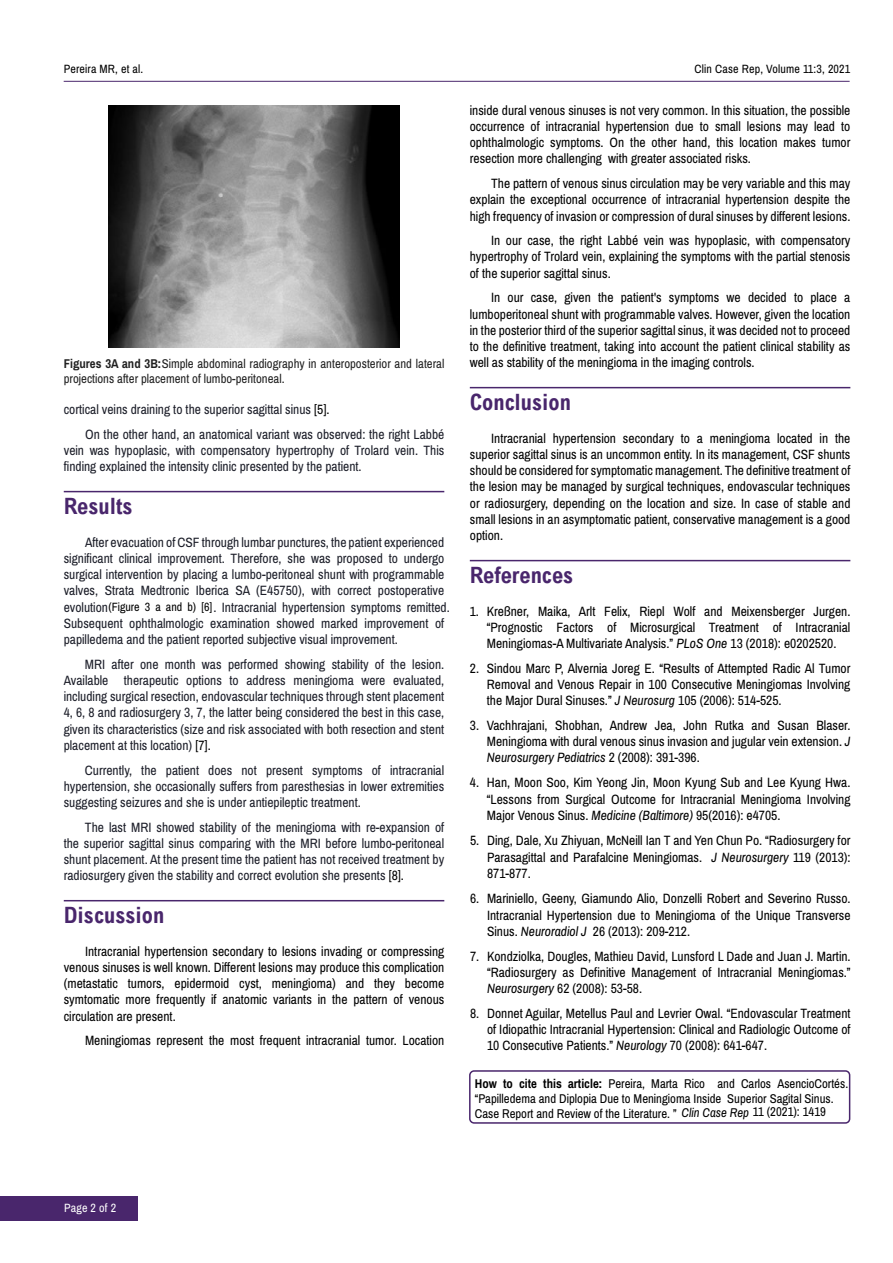
<style>
.page{position:relative;width:893px;height:1263px;background:#fff}
.page>*{position:absolute;margin:0;border:0;box-sizing:border-box;transform-origin:0 0}
.t1{font:700 condensed 22.5px "Arial";color:#49266c}
.t2{font:13.5px/16.2px "Archivo Narrow";color:#000;text-align:justify}
.t3{font:13.5px/16.2px "Archivo Narrow";color:#1c1e29}
.t4{font:12.75px/15px "Archivo Narrow";color:#000}
.t5{font:12.75px/15.3px "Archivo Narrow";color:#212121}
.t6{font:12px "Archivo Narrow";letter-spacing:.015em;color:#000}
.t7{font:12px "Archivo Narrow";letter-spacing:.015em;color:#fff}
.s1{font-weight:700}
.s2{color:#000}
.s3{font-size:12px;color:#000}
.s4{font-style:italic}
</style>
<div class="page">
<hr style="left:64px;top:81px;width:786px;height:1px;background:#49266c">
<div style="left:0;top:1196px;width:137px;height:24px;background:#49266c"></div>
<hr style="left:64px;top:491px;width:380px;height:1px;background:#49266c">
<hr style="left:64px;top:900px;width:380px;height:1px;background:#49266c">
<hr style="left:470px;top:387px;width:380px;height:1px;background:#49266c">
<hr style="left:470px;top:560px;width:380px;height:1px;background:#49266c">
<img style="left:109px;top:105px;width:291px;height:242px">
<div style="left:469px;top:1070px;width:381px;height:54px;border:2px solid #49266c;border-radius:4px"></div>
<p class="t6" style="left:64px;top:61px;width:81px">Pereira MR, et al.</p>
<p class="t6" style="left:695px;top:61px;width:157px">Clin Case Rep, Volume 11:3, 2021</p>
<p class="t5" style="left:64px;top:356px;width:382px"><span class="s1">Figures 3A and 3B:</span>Simple abdominal radiography in anteroposterior and lateral projections after placement of lumbo-peritoneal.</p>
<p class="t3" style="left:85px;top:397px;width:361px;line-height:24.8px;text-indent:-21px">cortical veins draining to the superior sagittal sinus <span class="s2">[5].<br></span>On the other hand, an anatomical variant was observed: the right Labbé</p>
<p class="t3" style="left:64px;top:442px;width:382px">vein was hypoplasic, with compensatory hypertrophy of Trolard vein. This finding explained the intensity clinic presented by the patient.</p>
<h1 class="t1" style="left:64px;top:493px;width:70px">Results</h1>
<p class="t3" style="left:64px;top:534px;width:388px;text-indent:21px">After evacuation of CSF through lumbar punctures, the patient experienced significant clinical improvement. Therefore, she was proposed to undergo surgical intervention by placing a lumbo-peritoneal shunt with programmable valves, Strata Medtronic Iberica SA (E45750), with correct postoperative evolution <span class="s3">(Figure 3 a and b) [6]</span> . Intracranial hypertension symptoms remitted.<br>Subsequent ophthalmologic examination showed marked improvement of papilledema and the patient reported subjective visual improvement.</p>
<p class="t3" style="left:64px;top:656px;width:382px;text-align:justify;text-indent:21px">MRI after one month was performed showing stability of the lesion.<br>Available therapeutic options to address meningioma were evaluated, including surgical resection, endovascular techniques through stent placement 4, 6, 8 and radiosurgery 3, 7, the latter being considered the best in this case, given its characteristics (size and risk associated with both resection and stent placement at this location) <span class="s2">[7].</span></p>
<p class="t3" style="left:64px;top:762px;width:382px;text-align:justify;text-indent:21px">Currently, the patient does not present symptoms of intracranial hypertension, she occasionally suffers from paresthesias in lower extremities suggesting seizures and she is under antiepileptic treatment.</p>
<p class="t3" style="left:64px;top:819px;width:382px;text-align:justify;text-indent:21px">The last MRI showed stability of the meningioma with re-expansion of the superior sagittal sinus comparing with the MRI before lumbo-peritoneal shunt placement. At the present time the patient has not received treatment by radiosurgery given the stability and correct evolution she presents <span class="s2">[8].</span></p>
<h1 class="t1" style="left:64px;top:902px;width:102px">Discussion</h1>
<p class="t2" style="left:64px;top:943px;width:382px;text-indent:21px">Intracranial hypertension secondary to lesions invading or compressing venous sinuses is well known. Different lesions may produce this complication (metastatic tumors, epidermoid cyst, meningioma) and they become symtomatic more frequently if anatomic variants in the pattern of venous circulation are present.</p>
<p class="t2" style="left:85px;top:1033px;width:361px">Meningiomas represent the most frequent intracranial tumor. Location</p>
<p class="t2" style="left:470px;top:102px;width:382px">inside dural venous sinuses is not very common. In this situation, the possible occurrence of intracranial hypertension due to small lesions may lead to ophthalmologic symptoms. On the other hand, this location makes tumor resection more challenging with greater associated risks.</p>
<p class="t2" style="left:470px;top:176px;width:382px;text-indent:21px">The pattern of venous sinus circulation may be very variable and this may explain the exceptional occurrence of intracranial hypertension despite the high frequency of invasion or compression of dural sinuses by different lesions.</p>
<p class="t2" style="left:470px;top:233px;width:382px;text-indent:21px">In our case, the right Labbé vein was hypoplasic, with compensatory hypertrophy of Trolard vein, explaining the symptoms with the partial stenosis of the superior sagittal sinus.</p>
<p class="t2" style="left:470px;top:290px;width:382px;text-indent:21px">In our case, given the patient's symptoms we decided to place a lumboperitoneal shunt with programmable valves. However, given the location in the posterior third of the superior sagittal sinus, it was decided not to proceed to the definitive treatment, taking into account the patient clinical stability as well as stability of the meningioma in the imaging controls.</p>
<h1 class="t1" style="left:470px;top:389px;width:103px">Conclusion</h1>
<p class="t2" style="left:470px;top:430px;width:382px;text-indent:21px">Intracranial hypertension secondary to a meningioma located in the superior sagittal sinus is an uncommon entity. In its management, CSF shunts should be considered for symptomatic management. The definitive treatment of the lesion may be managed by surgical techniques, endovascular techniques or radiosurgery, depending on the location and size. In case of stable and small lesions in an asymptomatic patient, conservative management is a good option.</p>
<h1 class="t1" style="left:470px;top:562px;width:105px">References</h1>
<p class="t2" style="left:487px;top:603px;width:365px;text-indent:-17px">1. Kreßner, Maika, Arlt Felix, Riepl Wolf and Meixensberger Jurgen. “Prognostic Factors of Microsurgical Treatment of Intracranial Meningiomas-A Multivariate Analysis.” <span class="s4">PLoS One</span> 13 (2018): e0202520.</p>
<p class="t2" style="left:487px;top:660px;width:365px;text-indent:-17px">2. Sindou Marc P, Alvernia Joreg E. “Results of Attempted Radic Al Tumor Removal and Venous Repair in 100 Consecutive Meningiomas Involving the Major Dural Sinuses.” <span class="s4">J Neurosurg</span> 105 (2006): 514-525.</p>
<p class="t2" style="left:487px;top:717px;width:365px;text-indent:-17px">3. Vachhrajani, Shobhan, Andrew Jea, John Rutka and Susan Blaser.<br>Meningioma with dural venous sinus invasion and jugular vein extension. <span class="s4">J Neurosurgery Pediatrics</span> 2 (2008): 391-396.</p>
<p class="t2" style="left:487px;top:774px;width:365px;text-indent:-17px">4. Han, Moon Soo, Kim Yeong Jin, Moon Kyung Sub and Lee Kyung Hwa. “Lessons from Surgical Outcome for Intracranial Meningioma Involving Major Venous Sinus. <span class="s4">Medicine (Baltimore)</span> 95(2016): e4705.</p>
<p class="t2" style="left:487px;top:832px;width:365px;text-indent:-17px">5. Ding, Dale, Xu Zhiyuan, McNeill Ian T and Yen Chun Po. “Radiosurgery for Parasagittal and Parafalcine Meningiomas. <span class="s4">J Neurosurgery</span> 119 (2013):<br>871-877.</p>
<p class="t2" style="left:487px;top:890px;width:365px;text-indent:-17px">6. Mariniello, Geeny, Giamundo Alio, Donzelli Robert and Severino Russo.<br>Intracranial Hypertension due to Meningioma of the Unique Transverse Sinus. <span class="s4">Neuroradiol J</span> 26 (2013): 209-212.</p>
<p class="t2" style="left:487px;top:948px;width:365px;text-indent:-17px">7. Kondziolka, Dougles, Mathieu David, Lunsford L Dade and Juan J. Martin. “Radiosurgery as Definitive Management of Intracranial Meningiomas.” <span class="s4">Neurosurgery</span> 62 (2008): 53-58.</p>
<p class="t2" style="left:487px;top:1005px;width:365px;text-indent:-17px">8. Donnet Aguilar, Metellus Paul and Levrier Owal. “Endovascular Treatment of Idiopathic Intracranial Hypertension: Clinical and Radiologic Outcome of 10 Consecutive Patients.” <span class="s4">Neurology</span> 70 (2008): 641-647.</p>
<p class="t4" style="left:475px;top:1076px;width:375px"><span class="s1">How to cite this article:</span> Pereira, Marta Rico and Carlos AsencioCortés. “Papilledema and Diplopia Due to Meningioma Inside Superior Sagital Sinus.<br>Case Report and Review of the Literature. ” <span class="s4">Clin Case Rep</span> 11 (2021): 1419</p>
<p class="t7" style="left:64px;top:1201px;width:54px">Page 2 of 2</p>
</div>
